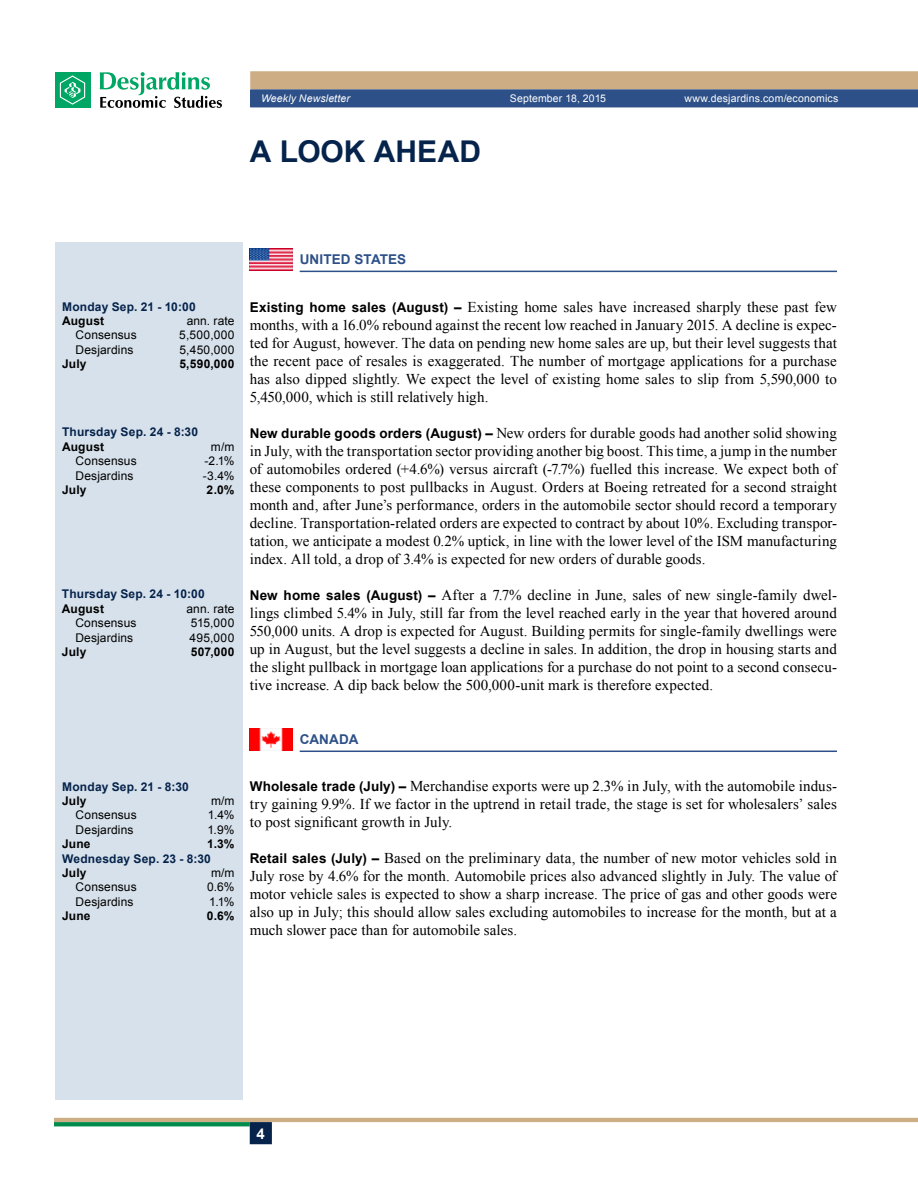
<style>
.page{position:relative;width:918px;height:1188px;background:#fff}
.page>*{position:absolute;margin:0;border:0;box-sizing:border-box;transform-origin:0 0}
.t1{font:700 30px "Arial";color:#05234b}
.t2{font:15px/18px "Times New Roman";letter-spacing:.005em;color:#000;text-align:justify}
.t3{font:700 15px "Arial";color:#fff}
.t4{font:700 13.5px "Arial";letter-spacing:.015em;color:#2d5088}
.t5{font:12px "Arial";letter-spacing:.01em;color:#000}
.t6{font:700 12px "Arial";letter-spacing:.02em;color:#05234b}
.t7{font:700 12px "Arial";letter-spacing:.015em;color:#000}
.t8{font:10.5px "Arial";letter-spacing:.015em;color:#fff}
.t9{font:italic 10.5px "Arial";letter-spacing:.01em;color:#fff}
.s1{font-family:"Arial";font-weight:700;font-size:13.5px}
</style>
<div class="page">
<hr style="left:54px;top:1118px;width:864px;height:4px;background:#cdae84">
<svg style="left:54px;top:1122px;width:196px;height:4px"></svg>
<div style="left:250px;top:1122px;width:22px;height:22px;background:#05234b;border:2px solid #05234b"></div>
<svg style="left:250px;top:71px;width:668px;height:36px;background:#7f8087"></svg>
<div style="left:55px;top:72px;width:35px;height:36px;background:#00a664"></div>
<svg style="left:60px;top:75px;width:25px;height:30px"></svg>
<svg style="left:100px;top:72px;width:122px;height:36px"></svg>
<hr style="left:300px;top:271px;width:537px;height:1px;background:#2d5088">
<img style="left:250px;top:249px;width:43px;height:21px">
<hr style="left:300px;top:751px;width:537px;height:1px;background:#2d5088">
<img style="left:250px;top:729px;width:43px;height:21px">
<div style="left:55px;top:242px;width:187px;height:858px;background:#d7e1eb"></div>
<p class="t9" style="left:261px;top:92px;width:91px">Weekly Newsletter</p>
<p class="t8" style="left:510px;top:92px;width:98px">September 18, 2015</p>
<p class="t8" style="left:684px;top:92px;width:156px">www.desjardins.com/economics</p>
<h1 class="t1" style="left:250px;top:132px;width:210px">A look ah ead</h1>
<p class="t6" style="left:62px;top:298px;width:135px">Monday Sep. 21 - 10:00</p>
<p class="t7" style="left:62px;top:313px;width:44px">August</p>
<p class="t5" style="left:187px;top:313px;width:49px">ann. rate</p>
<p class="t5" style="left:76px;top:327px;width:63px">Consensus</p>
<p class="t5" style="left:179px;top:327px;width:57px">5,500,000</p>
<p class="t5" style="left:76px;top:342px;width:59px">Desjardins</p>
<p class="t5" style="left:180px;top:342px;width:57px">5,450,000</p>
<p class="t7" style="left:62px;top:356px;width:26px">July</p>
<p class="t7" style="left:179px;top:356px;width:57px">5,590,000</p>
<p class="t6" style="left:62px;top:424px;width:138px">Thursday Sep. 24 - 8:30</p>
<p class="t7" style="left:62px;top:439px;width:44px">August</p>
<p class="t5" style="left:211px;top:439px;width:25px">m/m</p>
<p class="t5" style="left:76px;top:453px;width:63px">Consensus</p>
<p class="t5" style="left:205px;top:453px;width:31px">-2.1%</p>
<p class="t5" style="left:76px;top:468px;width:59px">Desjardins</p>
<p class="t5" style="left:203px;top:468px;width:33px">-3.4%</p>
<p class="t7" style="left:62px;top:482px;width:26px">July</p>
<p class="t7" style="left:207px;top:482px;width:29px">2.0%</p>
<p class="t6" style="left:62px;top:586px;width:144px">Thursday Sep. 24 - 10:00</p>
<p class="t7" style="left:62px;top:601px;width:44px">August</p>
<p class="t5" style="left:186px;top:601px;width:49px">ann. rate</p>
<p class="t5" style="left:75px;top:615px;width:63px">Consensus</p>
<p class="t5" style="left:191px;top:615px;width:45px">515,000</p>
<p class="t5" style="left:75px;top:630px;width:59px">Desjardins</p>
<p class="t5" style="left:190px;top:630px;width:46px">495,000</p>
<p class="t7" style="left:62px;top:644px;width:26px">July</p>
<p class="t7" style="left:191px;top:644px;width:45px">507,000</p>
<p class="t4" style="left:300px;top:250px;width:107px">United States</p>
<p class="t2" style="left:250px;top:297px;width:589px"><span class="s1">Existing home sales (August) –</span> Existing home sales have increased sharply these past few months, with a 16.0% rebound against the recent low reached in January 2015. A decline is expec&shy;ted for August, however. The data on pending new home sales are up, but their level suggests that the recent pace of resales is exaggerated. The number of mortgage applications for a purchase has also dipped slightly. We expect the level of existing home sales to slip from 5,590,000 to 5,450,000, which is still relatively high.</p>
<p class="t2" style="left:250px;top:423px;width:589px"><span class="s1">N ew durable goods orders (August) –</span> New orders for durable goods had another solid showing in July, with the transportation sector providing another big boost. This time, a jump in the number of automobiles ordered (+4.6%) versus aircraft (-7.7%) fuelled this increase. We expect both of these components to post pullbacks in August. Orders at Boeing retreated for a second straight month and, after June’s performance, orders in the automobile sector should record a temporary decline. Transportation-related orders are expected to contract by about 10%. Excluding transpor&shy;tation, we anticipate a modest 0.2% uptick, in line with the lower level of the ISM manufacturing index. All told, a drop of 3.4% is expected for new orders of durable goods.</p>
<p class="t2" style="left:250px;top:585px;width:589px"><span class="s1">N ew home sales (August) –</span> After a 7.7% decline in June, sales of new single-family dwel&shy;lings climbed 5.4% in July, still far from the level reached early in the year that hovered around 550,000 units. A drop is expected for August. Building permits for single-family dwellings were up in August, but the level suggests a decline in sales. In addition, the drop in housing starts and the slight pullback in mortgage loan applications for a purchase do not point to a second consecu&shy;tive increase. A dip back below the 500,000‑unit mark is therefore expected.</p>
<p class="t6" style="left:62px;top:779px;width:128px">Monday Sep. 21 - 8:30</p>
<p class="t7" style="left:62px;top:793px;width:26px">July</p>
<p class="t5" style="left:211px;top:793px;width:25px">m/m</p>
<p class="t5" style="left:76px;top:807px;width:63px">Consensus</p>
<p class="t5" style="left:208px;top:807px;width:28px">1.4%</p>
<p class="t5" style="left:76px;top:822px;width:59px">Desjardins</p>
<p class="t5" style="left:207px;top:822px;width:29px">1.9%</p>
<p class="t7" style="left:62px;top:836px;width:30px">June</p>
<p class="t7" style="left:207px;top:836px;width:29px">1.3%</p>
<p class="t6" style="left:62px;top:850px;width:150px">Wednesday Sep. 23 - 8:30</p>
<p class="t7" style="left:62px;top:865px;width:26px">July</p>
<p class="t5" style="left:211px;top:865px;width:25px">m/m</p>
<p class="t5" style="left:76px;top:879px;width:63px">Consensus</p>
<p class="t5" style="left:207px;top:879px;width:29px">0.6%</p>
<p class="t5" style="left:76px;top:894px;width:59px">Desjardins</p>
<p class="t5" style="left:209px;top:894px;width:27px">1.1%</p>
<p class="t7" style="left:62px;top:908px;width:30px">June</p>
<p class="t7" style="left:207px;top:908px;width:29px">0.6%</p>
<p class="t4" style="left:300px;top:730px;width:41px">Canada</p>
<p class="t2" style="left:250px;top:777px;width:589px"><span class="s1">Wholesale trade (July) –</span> Merchandise exports were up 2.3% in July, with the automobile indus&shy;try gaining 9.9%. If we factor in the uptrend in retail trade, the stage is set for wholesalers’ sales to post significant growth in July.</p>
<p class="t2" style="left:250px;top:849px;width:589px"><span class="s1">Retail sales (July) –</span> Based on the preliminary data, the number of new motor vehicles sold in July rose by 4.6% for the month. Automobile prices also advanced slightly in July. The value of motor vehicle sales is expected to show a sharp increase. The price of gas and other goods were also up in July; this should allow sales excluding automobiles to increase for the month, but at a much slower pace than for automobile sales.</p>
<p class="t3" style="left:257px;top:1124px;width:10px">4</p>
</div>
